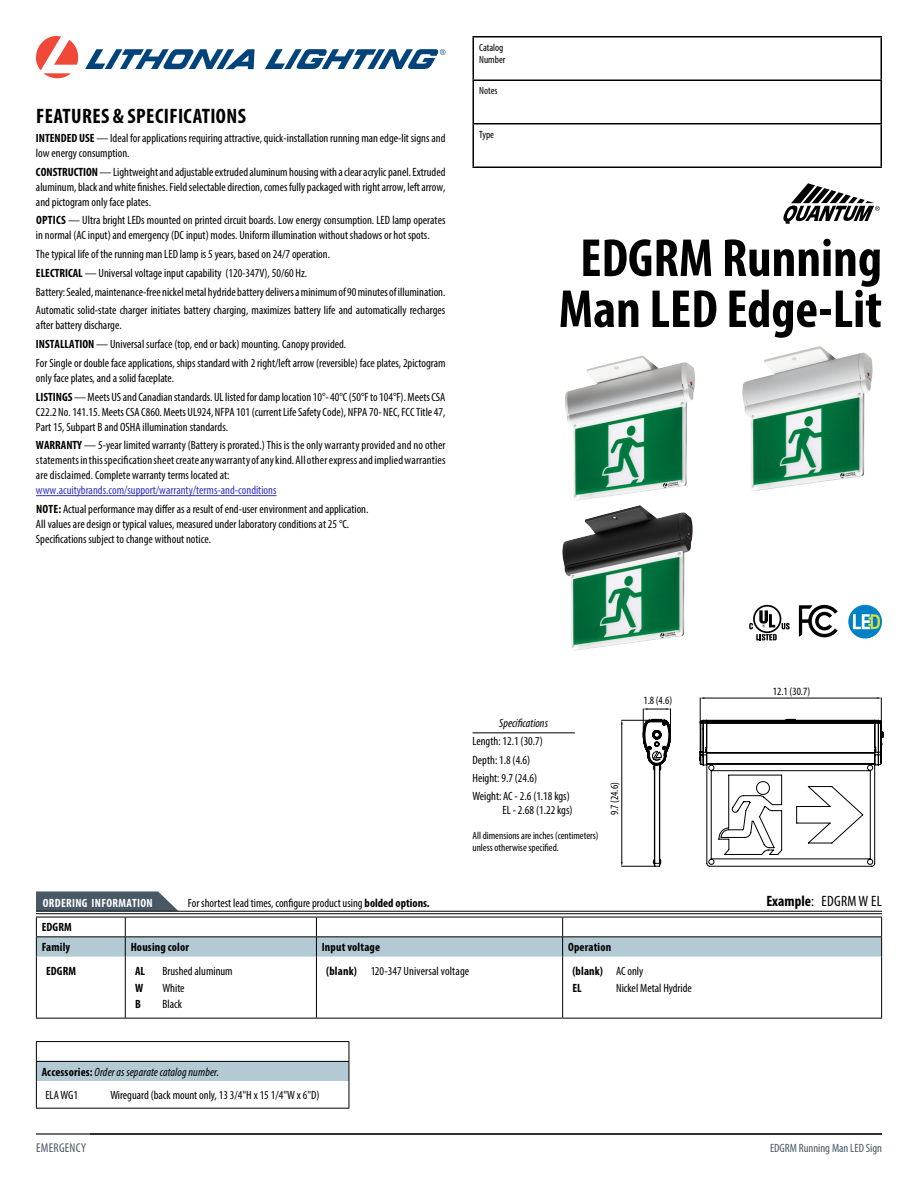
<style>
.page{position:relative;width:918px;height:1188px;background:#fff}
.page>*{position:absolute;margin:0;border:0;box-sizing:border-box;transform-origin:0 0}
.t1{font:700 condensed 54px/51px "Myriad Pro";color:#000;text-align:center}
.t2{font:700 condensed 21px "Myriad Pro";letter-spacing:.02em;color:#000}
.t3{font:condensed 15px "Myriad Pro";letter-spacing:.02em;color:#000}
.t4{font:condensed 12.75px "Myriad Pro";letter-spacing:.02em;color:#485865}
.t5{font:condensed 12px/15px "Myriad Pro";color:#000}
.t6{font:700 condensed 12px/19.8px "Myriad Pro";letter-spacing:.015em;color:#000}
.t7{font:italic condensed 12px/23.4px "Myriad Pro";letter-spacing:.005em;color:#000}
.t8{font:condensed 12px "Myriad Pro";color:#485865}
.t9{font:700 condensed 12px "Myriad Pro";letter-spacing:.025em;color:#fff}
.t10{font:condensed 11.1px "Myriad Pro";color:#000}
.t11{font:condensed 10.5px/12.6px "Myriad Pro";color:#000}
.s1{font-weight:700}
.s2{color:#3232c8}
.s3{font-weight:400}
.s4{font-weight:700;font-style:normal}
.s5{font-style:normal}
</style>
<div class="page">
<hr style="left:36px;top:1133px;width:846px;height:2px;background:#000">
<svg style="left:36px;top:36px;width:219px;height:42px"></svg>
<svg style="left:265px;top:49px;width:180px;height:20px"></svg>
<hr style="left:472px;top:36px;width:410px;height:2px;background:#000">
<hr style="left:472px;top:38px;width:2px;height:42px;background:#000">
<hr style="left:880px;top:38px;width:2px;height:42px;background:#000">
<hr style="left:472px;top:80px;width:410px;height:1px;background:#000">
<hr style="left:472px;top:81px;width:2px;height:42px;background:#000">
<hr style="left:880px;top:81px;width:2px;height:42px;background:#000">
<hr style="left:472px;top:123px;width:410px;height:1px;background:#000">
<hr style="left:472px;top:124px;width:2px;height:42px;background:#000">
<hr style="left:880px;top:124px;width:2px;height:42px;background:#000">
<hr style="left:472px;top:166px;width:410px;height:2px;background:#000">
<hr style="left:472px;top:732px;width:103px;height:1px;background:#000">
<hr style="left:36px;top:495px;width:241px;height:1px;background:#3232c8">
<hr style="left:36px;top:957px;width:1px;height:61px;background:#000">
<hr style="left:125px;top:957px;width:1px;height:61px;background:#000">
<hr style="left:316px;top:957px;width:1px;height:61px;background:#000">
<hr style="left:562px;top:957px;width:1px;height:61px;background:#000">
<hr style="left:881px;top:957px;width:1px;height:61px;background:#000">
<hr style="left:36px;top:1018px;width:89px;height:1px;background:#000">
<hr style="left:125px;top:1018px;width:191px;height:1px;background:#000">
<hr style="left:316px;top:1018px;width:247px;height:1px;background:#000">
<hr style="left:563px;top:1018px;width:319px;height:1px;background:#000">
<svg style="left:36px;top:891px;width:846px;height:66px"></svg>
<hr style="left:316px;top:936px;width:247px;height:1px;background:#000">
<div style="left:36px;top:1061px;width:313px;height:20px;background:#b3c9d3"></div>
<hr style="left:36px;top:1041px;width:313px;height:1px;background:#000">
<svg style="left:36px;top:1042px;width:1px;height:66px"></svg>
<svg style="left:349px;top:1042px;width:1px;height:66px"></svg>
<hr style="left:36px;top:1061px;width:313px;height:1px;background:#000">
<hr style="left:36px;top:1108px;width:313px;height:1px;background:#000">
<div style="left:848px;top:605px;width:34px;height:34px;background:#0081c6;border-radius:50%"></div>
<svg style="left:853px;top:614px;width:27px;height:15px"></svg>
<svg style="left:799px;top:605px;width:39px;height:32px"></svg>
<svg style="left:749px;top:605px;width:41px;height:35px"></svg>
<img style="left:565px;top:356px;width:130px;height:145px">
<img style="left:742px;top:346px;width:131px;height:145px">
<img style="left:562px;top:505px;width:131px;height:146px">
<hr style="left:622px;top:866px;width:32px;height:1px;background:#000">
<svg style="left:621px;top:708px;width:50px;height:158px"></svg>
<svg style="left:699px;top:697px;width:184px;height:169px"></svg>
<svg style="left:783px;top:183px;width:97px;height:41px"></svg>
<h2 class="t2" style="left:36px;top:103px;width:211px">FEATURES &amp; SPECIFICATIONS</h2>
<p class="t5" style="left:36px;top:130px;width:411px"><span class="s1">INTENDED USE</span> — Ideal for applications requiring attractive, quick-installation running man edge-lit signs and low energy consumption.</p>
<p class="t5" style="left:36px;top:164px;width:411px;text-align:justify"><span class="s1">CONSTRUCTION</span> — Lightweight and adjustable extruded aluminum housing with a clear acrylic panel. Extruded aluminum, black and white finishes. Field selectable direction, comes fully packaged with right arrow, left arrow, and pictogram only face plates.</p>
<p class="t5" style="left:36px;top:213px;width:411px"><span class="s1">OPTICS</span> — Ultra bright LEDs mounted on printed circuit boards. Low energy consumption. LED lamp operates in normal (AC input) and emergency (DC input) modes. Uniform illumination without shadows or hot spots.</p>
<p class="t5" style="left:36px;top:245px;width:411px;line-height:18.8px">The typical life of the running man LED lamp is 5 years, based on 24/7 operation.<br><span class="s1">ELECTRICAL</span> — Universal voltage input capability (120-347V), 50/60 Hz.<br>Battery: Sealed, maintenance-free nickel metal hydride battery delivers a minimum of 90 minutes of illumination.<br>Automatic solid-state charger initiates battery charging, maximizes battery life and automatically recharges</p>
<p class="t5" style="left:36px;top:316px;width:411px;line-height:18.8px">after battery discharge.<br><span class="s1">INSTALLATION</span> — Universal surface (top, end or back) mounting. Canopy provided.<br>For Single or double face applications, ships standard with 2 right/left arrow (reversible) face plates, 2pictogram</p>
<p class="t5" style="left:36px;top:368px;width:411px;line-height:18.8px">only face plates, and a solid faceplate.<br><span class="s1">LISTINGS</span> — Meets US and Canadian standards. UL listed for damp location 10°- 40°C (50°F to 104°F). Meets CSA</p>
<p class="t5" style="left:36px;top:404px;width:411px">C22.2 No. 141.15. Meets CSA C860. Meets UL924, NFPA 101 (current Life Safety Code), NFPA 70- NEC, FCC Title 47,<br>Part 15, Subpart B and OSHA illumination standards.</p>
<p class="t5" style="left:36px;top:438px;width:411px;text-align:justify"><span class="s1">WARRANTY</span> — 5-year limited warranty (Battery is prorated.) This is the only warranty provided and no other statements in this specification sheet create any warranty of any kind. All other express and implied warranties are disclaimed. Complete warranty terms located at:</p>
<p class="t5" style="left:36px;top:481px;width:334px;line-height:18.8px"><span class="s2">www.acuitybrands.com/support/warranty/terms-and-conditions<br></span><span class="s1">NOTE:</span> Actual performance may differ as a result of end-user environment and application.</p>
<p class="t5" style="left:36px;top:517px;width:315px">All values are design or typical values, measured under laboratory conditions at 25 °C.<br>Specifications subject to change without notice.</p>
<p class="t11" style="left:479px;top:41px;width:28px">Catalog<br>Number</p>
<p class="t11" style="left:479px;top:84px;width:20px">Notes</p>
<p class="t11" style="left:479px;top:128px;width:16px">Type</p>
<h1 class="t1" style="left:559px;top:231px;width:325px">EDGRM Running<br>Man LED Edge-Lit</h1>
<p class="t7" style="left:499px;top:711px;width:50px">Specifications</p>
<p class="t5" style="left:473px;top:732px;width:99px;line-height:18.1px">Length: 12.1 (30.7)<br>Depth: 1.8 (4.6)<br>Height: 9.7 (24.6)<br>Weight: AC - 2.6 (1.18 kgs)</p>
<p class="t5" style="left:503px;top:803px;width:72px">EL - 2.68 (1.22 kgs)</p>
<p class="t10" style="left:522px;top:815px;width:35px;rotate:-90deg">9.7 (24.6)</p>
<p class="t11" style="left:472px;top:830px;width:127px;line-height:12px">All dimensions are inches (centimeters) unless otherwise specified.</p>
<p class="t10" style="left:609px;top:815px;width:35px;rotate:-90deg">9.7 (24.6)</p>
<p class="t10" style="left:643px;top:694px;width:30px">1.8 (4.6)</p>
<p class="t10" style="left:773px;top:685px;width:39px">12.1 (30.7)</p>
<p class="t9" style="left:43px;top:896px;width:111px">ORDERING INFORMATION</p>
<p class="t3" style="left:766px;top:892px;width:117px"><span class="s1">Example</span>: EDGRM W EL</p>
<p class="t6" style="left:42px;top:917px;width:32px">EDGRM<br>Family</p>
<p class="t5" style="left:188px;top:895px;width:243px">For shortest lead times, configure product using <span class="s1">bolded options.</span></p>
<p class="t6" style="left:131px;top:937px;width:60px">Housing color</p>
<p class="t6" style="left:322px;top:937px;width:60px">Input voltage</p>
<p class="t6" style="left:568px;top:937px;width:45px">Operation</p>
<p class="t6" style="left:46px;top:961px;width:32px">EDGRM</p>
<p class="t6" style="left:135px;top:961px;width:12px">AL</p>
<p class="t5" style="left:163px;top:964px;width:72px">Brushed aluminum</p>
<p class="t6" style="left:135px;top:978px;width:10px">W</p>
<p class="t5" style="left:163px;top:980px;width:24px">White</p>
<p class="t6" style="left:135px;top:994px;width:7px">B</p>
<p class="t5" style="left:163px;top:997px;width:21px">Black</p>
<p class="t5" style="left:326px;top:964px;width:145px"><span class="s1">(blank)</span> 120-347 Universal voltage</p>
<p class="t6" style="left:572px;top:963px;width:73px;line-height:16.5px">(blank) <span class="s3">AC only<br></span>EL</p>
<p class="t5" style="left:616px;top:980px;width:77px">Nickel Metal Hydride</p>
<p class="t7" style="left:42px;top:1060px;width:179px"><span class="s4">Accessories:</span> Order as separate catalog number.<br><span class="s5">ELA WG1</span></p>
<p class="t5" style="left:110px;top:1088px;width:211px">Wireguard (back mount only, 13 3/4"H x 15 1/4"W x 6"D)</p>
<p class="t4" style="left:36px;top:1140px;width:51px">EMERGENCY</p>
<p class="t8" style="left:770px;top:1141px;width:114px">EDGRM Running Man LED Sign</p>
</div>
